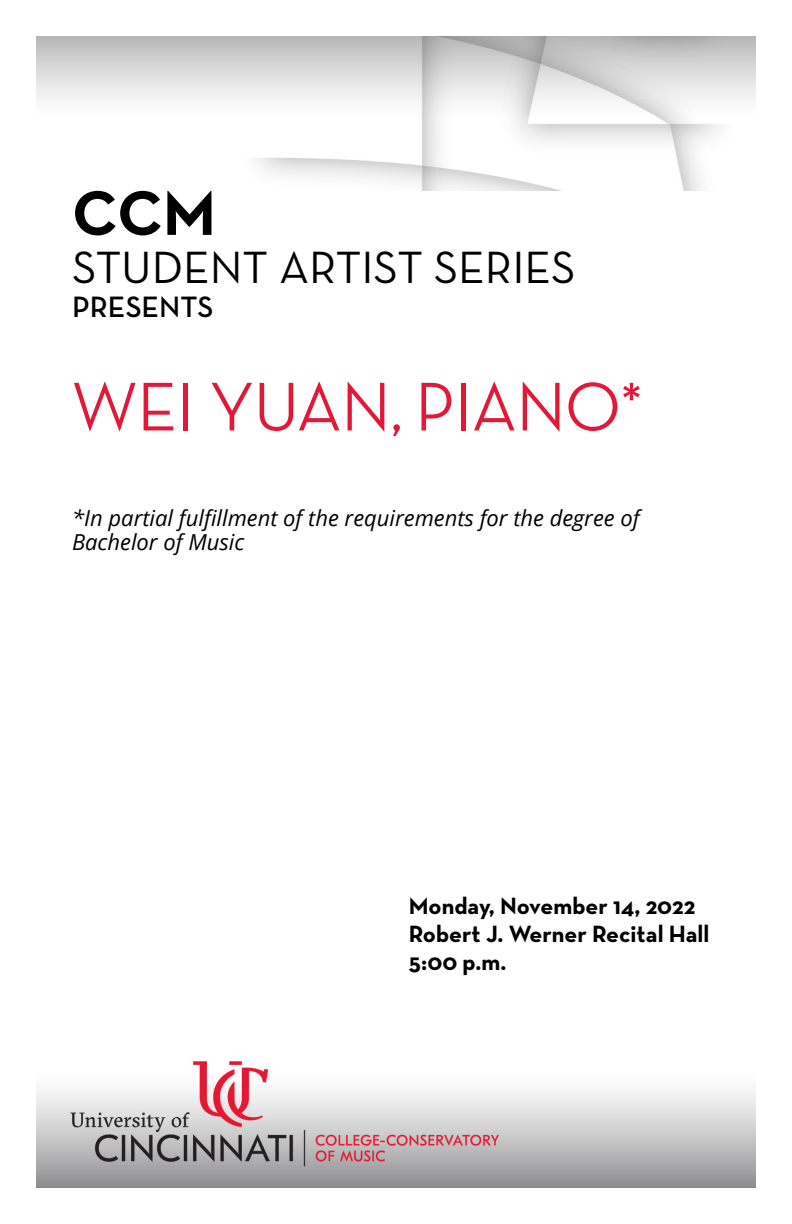
<style>
.page{position:relative;width:792px;height:1224px;background:#fff}
.page>*{position:absolute;margin:0;border:0;box-sizing:border-box;transform-origin:0 0}
.Concert_Title{font:500 70px "Neutra Disp";color:#e31837}
.Page_Intro{font:700 64px "Neutra Text";color:#000}
.Page_Intro-2{font:46px "Neutra Text";color:#000}
.Page_Intro-3{font:600 30px "Neutra Text";color:#000}
.Date_Venue_Time{font:700 24px "Neutra Text";color:#000}
.In_partial_fulfillm{font:italic 22px/24px "Open Sans";color:#000}
</style>
<div class="page">
<img style="left:36px;top:36px;width:720px;height:154px">
<img style="left:36px;top:1061px;width:720px;height:126px">
<h1 class="Page_Intro" style="left:72px;top:173px;width:145px">CCM</h1>
<h1 class="Page_Intro-2" style="left:72px;top:239px;width:505px">STUDENT ARTIST SERIES</h1>
<h1 class="Page_Intro-3" style="left:72px;top:288px;width:143px">PRESENTS</h1>
<h1 class="Concert_Title" style="left:72px;top:368px;width:573px">WEI YUAN, PIANO*</h1>
<h2 class="In_partial_fulfillm" style="left:72px;top:506px;width:569px">*In partial fulfillment of the requirements for the degree of<br>Bachelor of Music</h2>
<h3 class="Date_Venue_Time" style="left:409px;top:891px;width:288px">Monday, November 14, 2022</h3>
<h3 class="Date_Venue_Time" style="left:409px;top:919px;width:302px">Robert J. Werner Recital Hall</h3>
<h3 class="Date_Venue_Time" style="left:409px;top:947px;width:99px">5:00 p.m.</h3>
</div>
